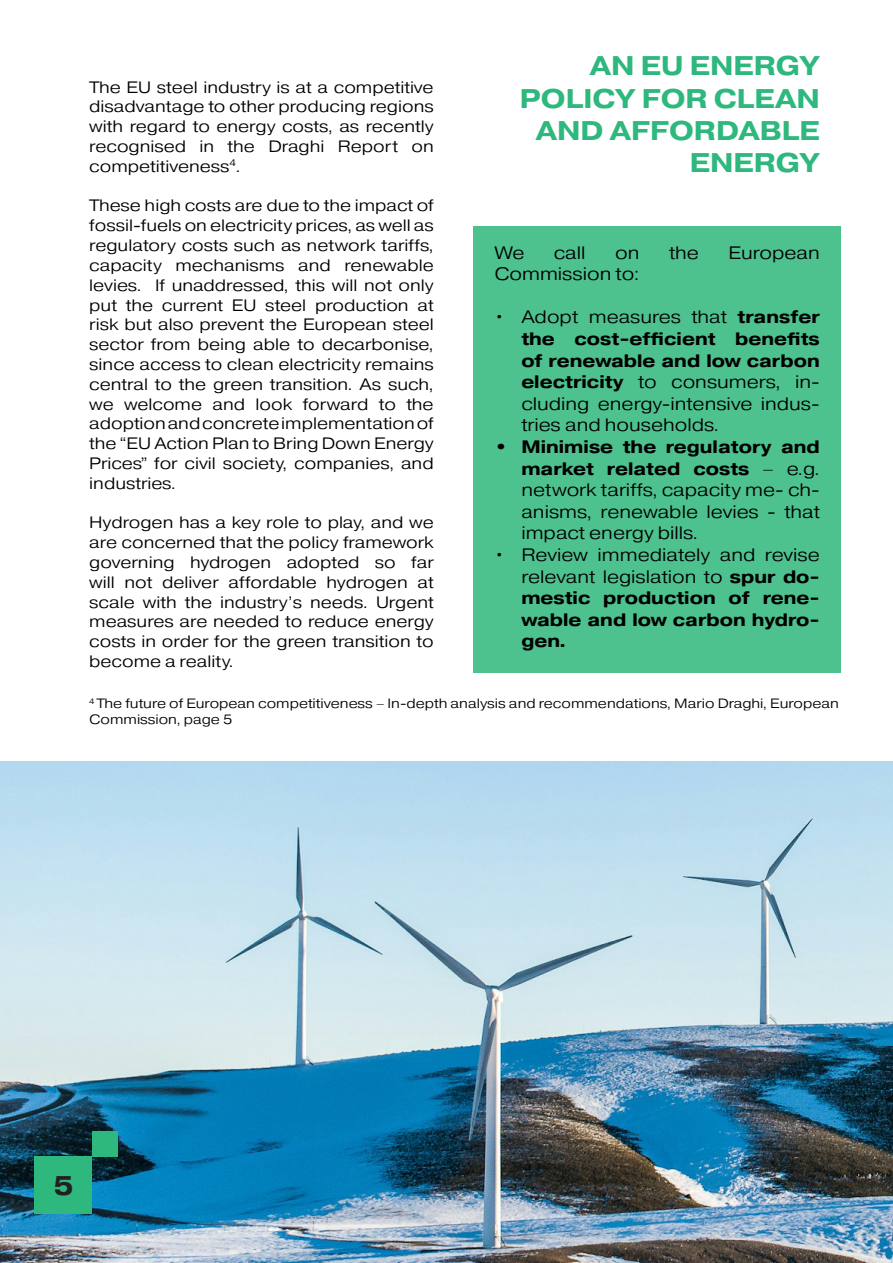
<style>
.page{position:relative;width:893px;height:1263px;background:#fff}
.page>*{position:absolute;margin:0;border:0;box-sizing:border-box;transform-origin:0 0}
.t1{font:700 27px/32.4px "Pragmatica Ext";color:#2eb87d;text-align:right}
.t2{font:700 27px "Pragmatica Ext";color:#241f21}
.t3{font:300 18px/21.6px "Pragmatica Ext";color:#000001;text-align:justify}
.t4{font:700 18px/21.6px "Pragmatica Ext";color:#000001;text-align:justify}
.t5{font:300 16.5px/19.8px "Pragmatica Ext";color:#000;text-align:justify}
.t6{font:300 13.5px/16.2px "Pragmatica Ext";color:#000}
.s1{font-weight:700}
.s2{font-weight:300}
</style>
<div class="page">
<img style="left:0;top:761px;width:893px;height:502px">
<div style="left:473px;top:227px;width:367px;height:446px;background:#4dc28f"></div>
<div style="left:35px;top:1157px;width:57px;height:57px;background:#2eb87d"></div>
<div style="left:92px;top:1131px;width:25px;height:26px;background:#2eb87d"></div>
<p class="t5" style="left:89px;top:77px;width:346px">The EU steel industry is at a competitive disadvantage to other producing regions with regard to energy costs, as recently recognised in the Draghi Report on competitiveness<sup>4</sup>.</p>
<p class="t5" style="left:89px;top:196px;width:346px">These high costs are due to the impact of fossil-fuels on electricity prices, as well as regulatory costs such as network tariffs, capacity mechanisms and renewable levies. If unaddressed, this will not only put the current EU steel production at risk but also prevent the European steel sector from being able to decarbonise, since access to clean electricity remains central to the green transition. As such, we welcome and look forward to the adoption and concrete implementation of the “EU Action Plan to Bring Down Energy Prices” for civil society, companies, and industries.</p>
<p class="t5" style="left:89px;top:513px;width:346px">Hydrogen has a key role to play, and we are concerned that the policy framework governing hydrogen adopted so far will not deliver affordable hydrogen at scale with the industry’s needs. Urgent measures are needed to reduce energy costs in order for the green transition to become a reality.</p>
<h1 class="t1" style="left:520px;top:49px;width:301px">AN EU ENERGY<br>POLICY FOR CLEAN<br>AND AFFORDABLE<br>ENERGY</h1>
<p class="t3" style="left:494px;top:242px;width:32px">We</p>
<p class="t3" style="left:554px;top:242px;width:33px">call</p>
<p class="t3" style="left:615px;top:242px;width:26px">on</p>
<p class="t3" style="left:669px;top:242px;width:31px">the</p>
<p class="t3" style="left:728px;top:242px;width:93px">European</p>
<p class="t3" style="left:494px;top:263px;width:147px">Commission to:</p>
<p class="t3" style="left:521px;top:306px;width:300px;text-indent:-27px">• Adopt measures that <span class="s1">transfer the cost-efficient benefits of renewable and low carbon electricity</span> to consumers, in&shy;cluding energy-intensive indus&shy;tries and households.</p>
<p class="t3" style="left:521px;top:436px;width:300px;text-indent:-27px"><span class="s1">• Minimise the regulatory and market related costs</span> – e.g. network tariffs, capacity me- ch&shy;anisms, renewable levies - that impact energy bills.</p>
<p class="t4" style="left:521px;top:544px;width:300px;text-indent:-27px"><span class="s2">• Review immediately and revise relevant legislation to</span> spur do&shy;mestic production of rene&shy;wable and low carbon hydro&shy;gen.</p>
<p class="t6" style="left:89px;top:695px;width:751px"><sup>4</sup> The future of European competitiveness – In-depth analysis and recommendations, Mario Draghi, European<br>Commission, page 5</p>
<h1 class="t2" style="left:53px;top:1168px;width:22px">5</h1>
</div>
